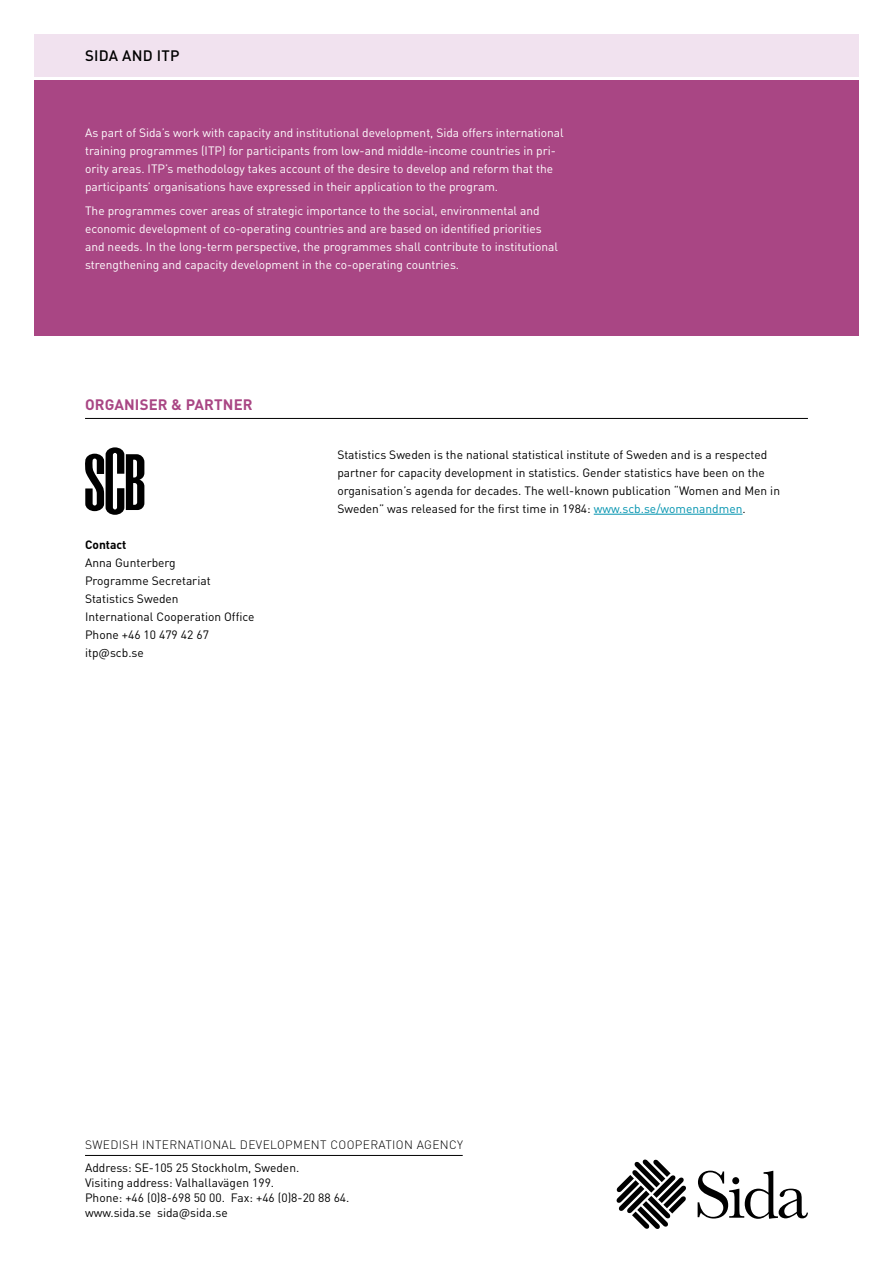
<style>
.page{position:relative;width:893px;height:1263px;background:#fff}
.page>*{position:absolute;margin:0;border:0;box-sizing:border-box;transform-origin:0 0}
.Organiser_rubrik{font:700 15px "DIN Pro";letter-spacing:.01em;color:#a94684}
.t1{font:500 15px "DIN Pro";letter-spacing:.015em;color:#000}
.t2{font:12px/18px "DIN Pro";color:#fff}
.Organiser_text{font:12px/18px "DIN Pro";color:#000}
.t3{font:300 12px "DIN Pro";letter-spacing:.03em;color:#000}
.t4{font:700 12px "DIN Pro";color:#000}
.s1{color:#0093af}
</style>
<div class="page">
<div style="left:34px;top:81px;width:825px;height:255px;background:#a94684"></div>
<div style="left:34px;top:34px;width:825px;height:43px;background:#f1e2ef"></div>
<hr style="left:85px;top:418px;width:723px;height:1px;background:#000">
<svg style="left:617px;top:1159px;width:69px;height:70px"></svg>
<svg style="left:698px;top:1170px;width:110px;height:49px"></svg>
<hr style="left:594px;top:514px;width:148px;height:1px;background:#0093af">
<hr style="left:85px;top:1155px;width:378px;height:1px;background:#000">
<svg style="left:85px;top:447px;width:59px;height:68px"></svg>
<p class="t1" style="left:85px;top:45px;width:96px">SIDA AND ITP</p>
<p class="t2" style="left:85px;top:123px;width:480px">As part of Sida’s work with capacity and institutional development, Sida offers international training programmes (ITP) for participants from low-and middle-income countries in pri&shy;ority areas. ITP’s methodology takes account of the desire to develop and reform that the participants’ organisations have expressed in their application to the program.</p>
<p class="t2" style="left:85px;top:201px;width:475px">The programmes cover areas of strategic importance to the social, environmental and economic development of co-operating countries and are based on identified priorities and needs. In the long-term perspective, the programmes shall contribute to institutional strengthening and capacity development in the co-operating countries.</p>
<h1 class="Organiser_rubrik" style="left:85px;top:394px;width:169px">ORGANISER &amp; PARTNER</h1>
<p class="t4" style="left:85px;top:536px;width:43px">Contact</p>
<p class="Organiser_text" style="left:85px;top:553px;width:92px">Anna Gunterberg</p>
<p class="Organiser_text" style="left:85px;top:571px;width:127px">Programme Secretariat</p>
<p class="Organiser_text" style="left:85px;top:589px;width:95px">Statistics Sweden</p>
<p class="Organiser_text" style="left:85px;top:607px;width:171px">International Cooperation Office</p>
<p class="Organiser_text" style="left:85px;top:625px;width:125px">Phone +46 10 479 42 67</p>
<p class="Organiser_text" style="left:85px;top:643px;width:60px">itp@scb.se</p>
<p class="Organiser_text" style="left:337px;top:445px;width:444px">Statistics Sweden is the national statistical institute of Sweden and is a respected partner for capacity development in statistics. Gender statistics have been on the organisation’s agenda for decades. The well-known publication “Women and Men in Sweden” was released for the first time in 1984: <span class="s1">www.scb.se/womenandmen</span>.</p>
<p class="t3" style="left:85px;top:1136px;width:379px">SWEDISH INTERNATIONAL DEVELOPMENT COOPERATION AGENCY</p>
<p class="Organiser_text" style="left:85px;top:1158px;width:216px">Address: SE-105 25 Stockholm, Sweden.</p>
<p class="Organiser_text" style="left:85px;top:1173px;width:191px">Visiting address: Valhallavägen 199.</p>
<p class="Organiser_text" style="left:85px;top:1188px;width:266px">Phone: +46 (0)8-698 50 00. Fax: +46 (0)8-20 88 64.</p>
<p class="Organiser_text" style="left:85px;top:1203px;width:144px">www.sida.se sida@sida.se</p>
</div>
